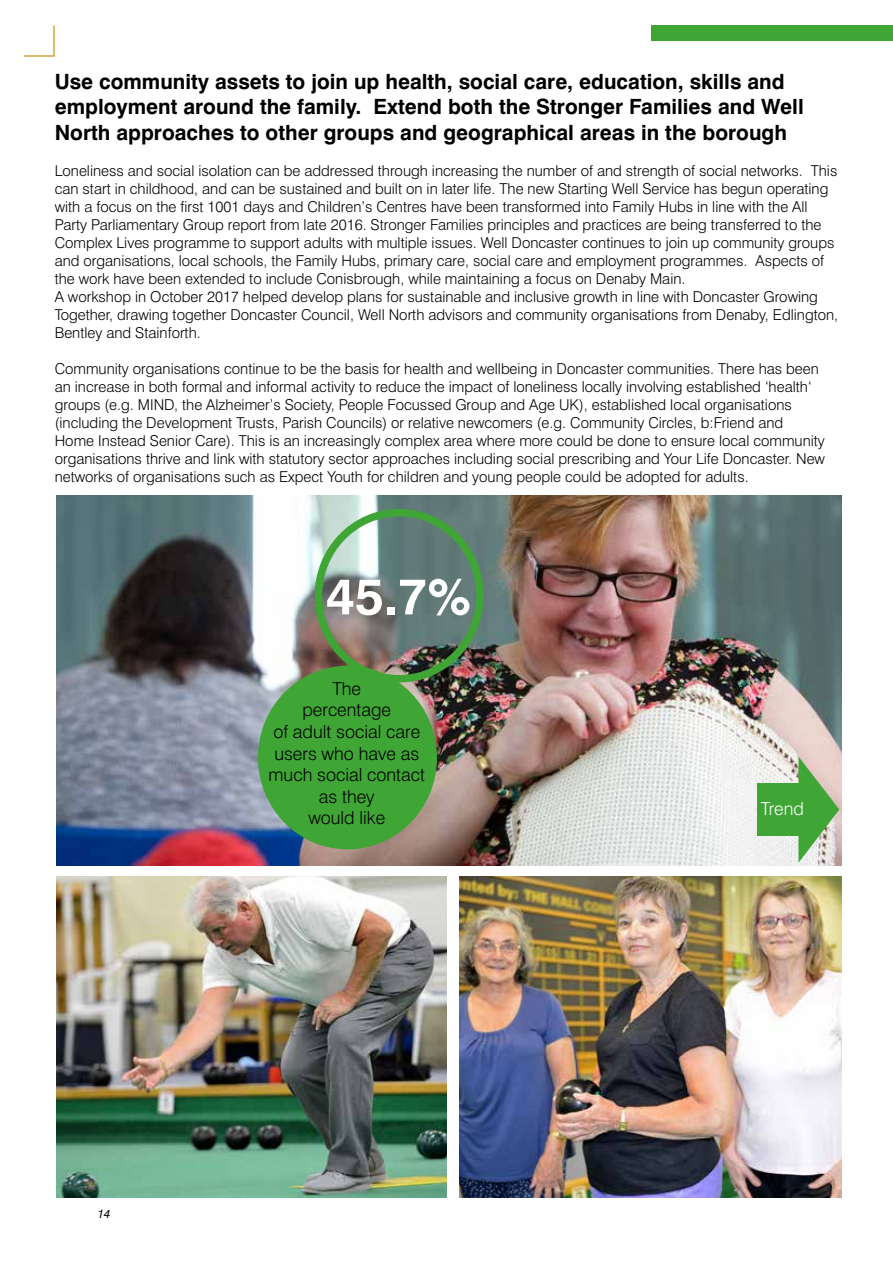
<style>
.page{position:relative;width:893px;height:1263px;background:#fff}
.page>*{position:absolute;margin:0;border:0;box-sizing:border-box;transform-origin:0 0}
.t1{font:700 51px "Swiss 721 BT";color:#fff}
.t2{font:700 21px/25.2px "Swiss 721 BT";color:#000}
.t3{font:300 18px/21.6px "Swiss 721 BT";color:#000;text-align:center}
.t4{font:300 18px "Swiss 721 BT";color:#fff}
.t5{font:300 15px/18px "Swiss 721 BT";color:#000}
.t6{font:italic 12px "Swiss 721 BT";color:#000}
</style>
<div class="page">
<div style="left:652px;top:26px;width:241px;height:15px;background:#3fa535"></div>
<svg style="left:24px;top:25px;width:31px;height:32px"></svg>
<img style="left:57px;top:495px;width:785px;height:371px">
<img style="left:57px;top:876px;width:389px;height:321px">
<img style="left:459px;top:876px;width:383px;height:321px">
<div style="left:315px;top:509px;width:169px;height:173px;border:8px solid #3fa535;border-radius:50%"></div>
<div style="left:258px;top:666px;width:179px;height:183px;background:#3fa535;border-radius:50%"></div>
<div style="left:757px;top:783px;width:42px;height:53px;background:#3fa535"></div>
<svg style="left:798px;top:756px;width:41px;height:107px;background:#90ba81"></svg>
<h2 class="t2" style="left:55px;top:69px;width:751px">Use community assets to join up health, social care, education, skills and employment around the family. Extend both the Stronger Families and Well<br>North approaches to other groups and geographical areas in the borough</h2>
<p class="t5" style="left:55px;top:161px;width:785px">Loneliness and social isolation can be addressed through increasing the number of and strength of social networks. This can start in childhood, and can be sustained and built on in later life. The new Starting Well Service has begun operating with a focus on the first 1001 days and Children’s Centres have been transformed into Family Hubs in line with the All Party Parliamentary Group report from late 2016. Stronger Families principles and practices are being transferred to the Complex Lives programme to support adults with multiple issues. Well Doncaster continues to join up community groups and organisations, local schools, the Family Hubs, primary care, social care and employment programmes. Aspects of the work have been extended to include Conisbrough, while maintaining a focus on Denaby Main.<br>A workshop in October 2017 helped develop plans for sustainable and inclusive growth in line with Doncaster Growing Together, drawing together Doncaster Council, Well North advisors and community organisations from Denaby, Edlington, Bentley and Stainforth.</p>
<p class="t5" style="left:55px;top:359px;width:772px">Community organisations continue to be the basis for health and wellbeing in Doncaster communities. There has been an increase in both formal and informal activity to reduce the impact of loneliness locally involving established ‘health‘ groups (e.g. MIND, the Alzheimer’s Society, People Focussed Group and Age UK), established local organisations (including the Development Trusts, Parish Councils) or relative newcomers (e.g. Community Circles, b:Friend and Home Instead Senior Care). This is an increasingly complex area where more could be done to ensure local community organisations thrive and link with statutory sector approaches including social prescribing and Your Life Doncaster. New networks of organisations such as Expect Youth for children and young people could be adopted for adults.</p>
<p class="t6" style="left:97px;top:1206px;width:15px">14</p>
<h1 class="t1" style="left:326px;top:565px;width:147px">45.7%</h1>
<p class="t3" style="left:269px;top:677px;width:158px">The<br>percentage<br>of adult social care users who have as much social contact as they<br>would like</p>
<p class="t4" style="left:761px;top:797px;width:45px">Trend</p>
</div>
